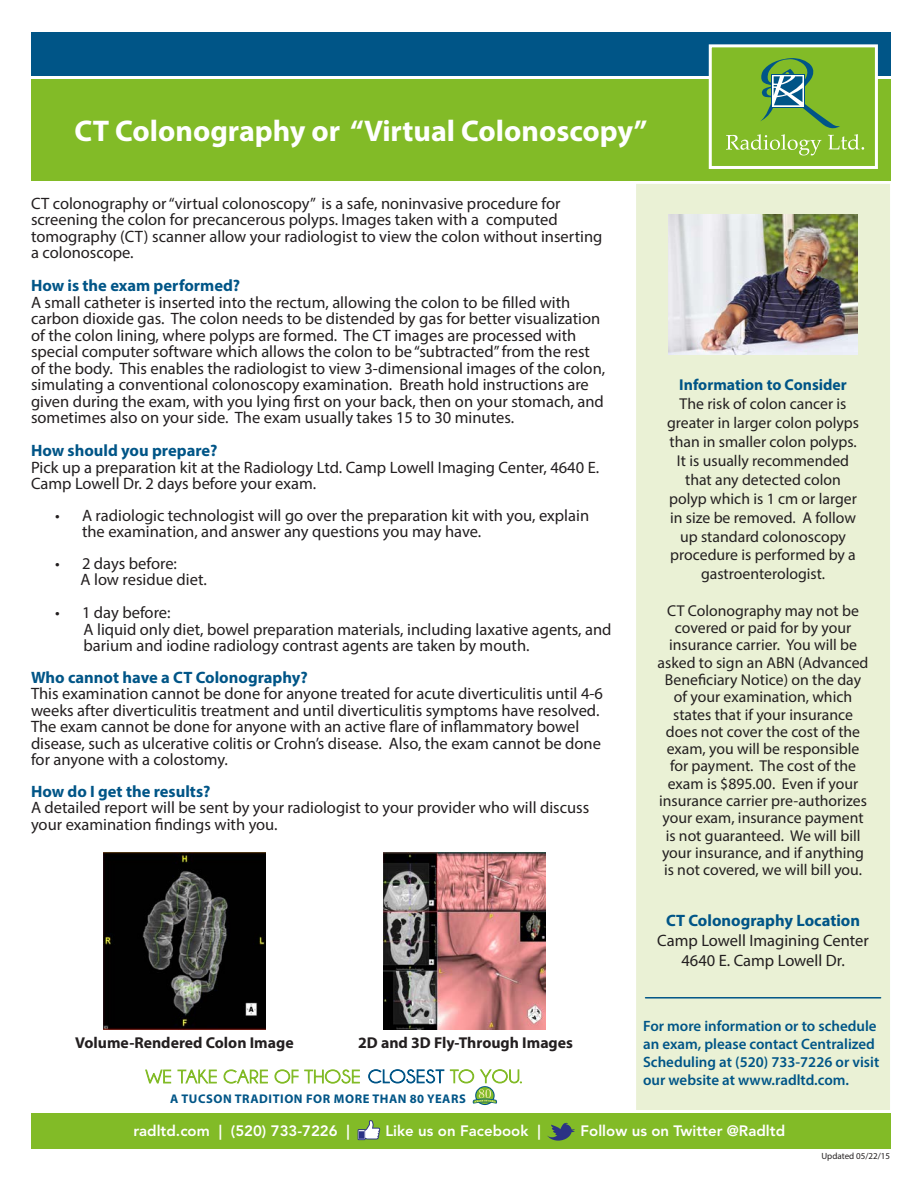
<style>
.page{position:relative;width:918px;height:1188px;background:#fff}
.page>*{position:absolute;margin:0;border:0;box-sizing:border-box;transform-origin:0 0}
.t1{font:700 30px "Myriad Pro";color:#fff}
.t2{font:16.5px/16.5px "Myriad Pro";color:#231f20}
.t3{font:700 16.5px "Myriad Pro";color:#005587}
.t4{font:15.75px/17.4px "Myriad Pro";color:#231f20;text-align:center}
.t5{font:700 15.75px "Myriad Pro";color:#231f20}
.t6{font:700 15.75px "Myriad Pro";color:#005587}
.t7{font:600 15px/18px "Myriad Pro";color:#005587}
.t8{font:800 15px "Avenir LT Std";color:#fff}
.t9{font:700 12.6px "Myriad Pro";letter-spacing:.045em;color:#005587}
.t10{font:9px "Myriad Pro";color:#231f20}
.s1{font-weight:700;color:#005587}
</style>
<div class="page">
<div style="left:636px;top:184px;width:254px;height:926px;background:#eaf1d5"></div>
<div style="left:31px;top:1113px;width:859px;height:36px;background:#82bb27"></div>
<svg style="left:547px;top:1123px;width:28px;height:18px"></svg>
<svg style="left:358px;top:1120px;width:23px;height:20px"></svg>
<svg style="left:145px;top:1069px;width:72px;height:15px"></svg>
<svg style="left:223px;top:1069px;width:45px;height:15px"></svg>
<svg style="left:274px;top:1069px;width:86px;height:15px"></svg>
<svg style="left:368px;top:1069px;width:154px;height:35px"></svg>
<div style="left:31px;top:79px;width:859px;height:102px;background:#82bb27"></div>
<div style="left:31px;top:33px;width:859px;height:43px;background:#005587"></div>
<div style="left:709px;top:44px;width:169px;height:125px;background:#82bb27;border:3px solid #fff"></div>
<svg style="left:726px;top:58px;width:138px;height:97px"></svg>
<img style="left:669px;top:214px;width:188px;height:141px">
<hr style="left:646px;top:997px;width:235px;height:2px;background:#005587">
<img style="left:103px;top:853px;width:162px;height:176px">
<img style="left:383px;top:853px;width:162px;height:176px">
<p class="t1" style="left:75px;top:111px;width:574px">CT Colonography or “Virtual Colonoscopy”</p>
<p class="t2" style="left:31px;top:195px;width:573px">CT colonography or “virtual colonoscopy” is a safe, noninvasive procedure for screening the colon for precancerous polyps. Images taken with a computed tomography (CT) scanner allow your radiologist to view the colon without inserting a colonoscope.</p>
<p class="t3" style="left:31px;top:275px;width:211px">How is the exam performed?</p>
<p class="t2" style="left:31px;top:294px;width:576px">A small catheter is inserted into the rectum, allowing the colon to be filled with carbon dioxide gas. The colon needs to be distended by gas for better visualization of the colon lining, where polyps are formed. The CT images are processed with special computer software which allows the colon to be “subtracted” from the rest of the body. This enables the radiologist to view 3-dimensional images of the colon, simulating a conventional colonoscopy examination. Breath hold instructions are given during the exam, with you lying first on your back, then on your stomach, and sometimes also on your side. The exam usually takes 15 to 30 minutes.</p>
<p class="t2" style="left:31px;top:442px;width:570px"><span class="s1">How should you prepare?<br></span>Pick up a preparation kit at the Radiology Ltd. Camp Lowell Imaging Center, 4640 E.<br>Camp Lowell Dr. 2 days before your exam.</p>
<p class="t2" style="left:82px;top:507px;width:509px;text-indent:-27px">• A radiologic technologist will go over the preparation kit with you, explain the examination, and answer any questions you may have.</p>
<p class="t2" style="left:55px;top:555px;width:124px">• 2 days before:</p>
<p class="t2" style="left:81px;top:571px;width:128px">A low residue diet.</p>
<p class="t2" style="left:55px;top:604px;width:117px">• 1 day before:</p>
<p class="t2" style="left:84px;top:621px;width:530px">A liquid only diet, bowel preparation materials, including laxative agents, and barium and iodine radiology contrast agents are taken by mouth.</p>
<p class="t2" style="left:31px;top:669px;width:573px"><span class="s1">Who cannot have a CT Colonography?<br></span>This examination cannot be done for anyone treated for acute diverticulitis until 4-6 weeks after diverticulitis treatment and until diverticulitis symptoms have resolved.<br>The exam cannot be done for anyone with an active flare of inflammatory bowel disease, such as ulcerative colitis or Crohn’s disease. Also, the exam cannot be done for anyone with a colostomy.</p>
<p class="t2" style="left:31px;top:783px;width:560px"><span class="s1">How do I get the results?<br></span>A detailed report will be sent by your radiologist to your provider who will discuss your examination findings with you.</p>
<p class="t6" style="left:679px;top:375px;width:169px">Information to Consider</p>
<p class="t4" style="left:667px;top:394px;width:193px;line-height:18.9px">The risk of colon cancer is greater in larger colon polyps than in smaller colon polyps.<br>It is usually recommended that any detected colon polyp which is 1 cm or larger in size be removed. A follow up standard colonoscopy procedure is performed by a gastroenterologist.</p>
<p class="t4" style="left:658px;top:601px;width:212px">CT Colonography may not be covered or paid for by your insurance carrier. You will be asked to sign an ABN (Advanced<br>Beneficiary Notice) on the day of your examination, which states that if your insurance does not cover the cost of the exam, you will be responsible for payment. The cost of the exam is $895.00. Even if your insurance carrier pre-authorizes your exam, insurance payment is not guaranteed. We will bill your insurance, and if anything is not covered, we will bill you.</p>
<p class="t3" style="left:666px;top:910px;width:196px">CT Colonography Location</p>
<p class="t2" style="left:657px;top:932px;width:213px">Camp Lowell Imagining Center</p>
<p class="t2" style="left:681px;top:952px;width:165px">4640 E. Camp Lowell Dr.</p>
<p class="t5" style="left:75px;top:1032px;width:220px">Volume-Rendered Colon Image</p>
<p class="t5" style="left:358px;top:1032px;width:216px">2D and 3D Fly-Through Images</p>
<p class="t9" style="left:170px;top:1090px;width:297px">A TUCSON TRADITION FOR MORE THAN 80 YEARS</p>
<p class="t7" style="left:643px;top:1017px;width:238px">For more information or to schedule an exam, please contact Centralized Scheduling at (520) 733-7226 or visit our website at www.radltd.com.</p>
<p class="t8" style="left:133px;top:1122px;width:218px">radltd.com | (520) 733-7226 |</p>
<p class="t8" style="left:385px;top:1122px;width:157px">Like us on Facebook |</p>
<p class="t8" style="left:581px;top:1122px;width:206px">Follow us on Twitter @Radltd</p>
<p class="t10" style="left:821px;top:1151px;width:70px">Updated 05/22/15</p>
</div>
